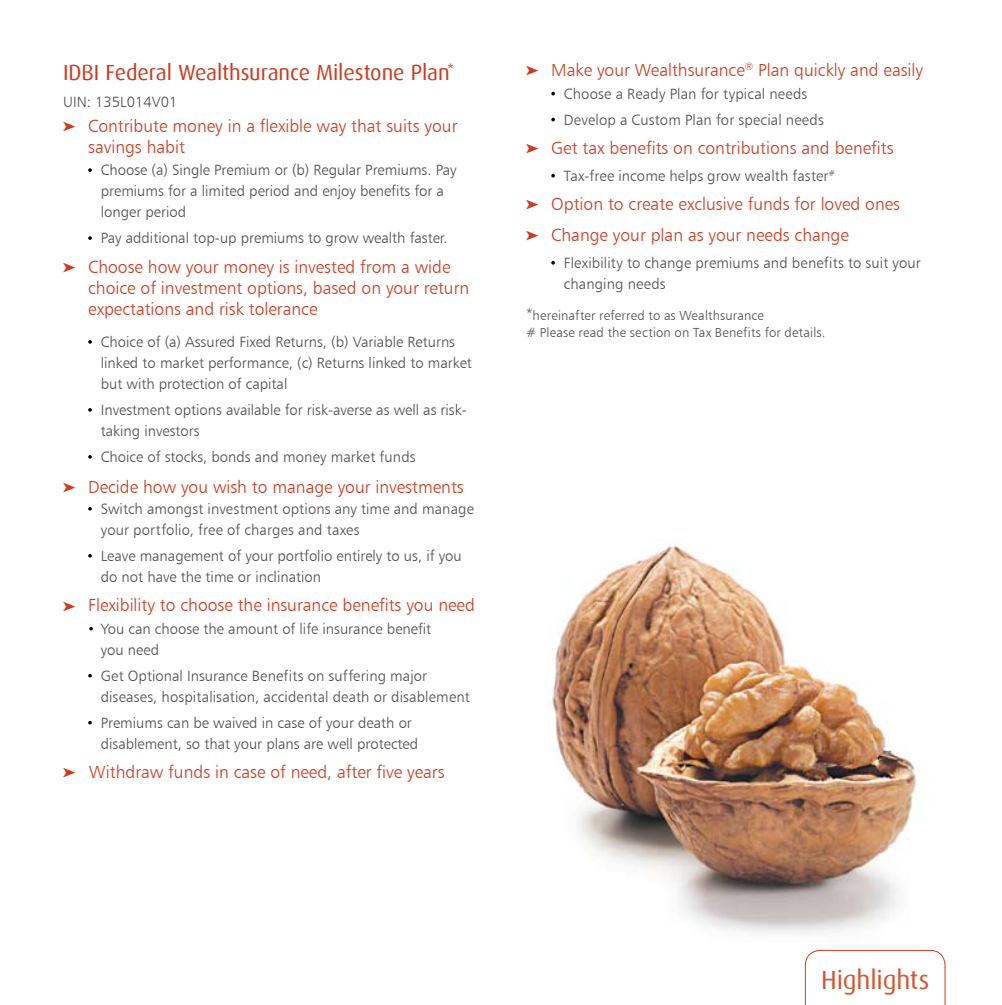
<style>
.page{position:relative;width:1002px;height:1005px;background:#fff}
.page>*{position:absolute;margin:0;border:0;box-sizing:border-box;transform-origin:0 0}
.t1{font:26.25px "Dax";letter-spacing:-.005em;color:#d55732}
.t2{font:21.88px "Dax";letter-spacing:-.005em;color:#cf391e}
.t3{font:17.5px/21px "Humanist 777 BT Light B";color:#cf391e}
.t4{font:14.88px/21px "Humanist 777 BT Light B";color:#4d4d4f}
.t5{font:13.12px/16.6px "Humanist 777 BT Light B";letter-spacing:.015em;color:#4d4d4f}
</style>
<div class="page">
<img style="left:552px;top:545px;width:394px;height:432px">
<svg style="left:88px;top:168px;width:4px;height:4px"></svg>
<svg style="left:88px;top:236px;width:4px;height:4px"></svg>
<svg style="left:88px;top:340px;width:4px;height:4px"></svg>
<svg style="left:88px;top:408px;width:4px;height:4px"></svg>
<svg style="left:88px;top:455px;width:4px;height:4px"></svg>
<svg style="left:88px;top:507px;width:4px;height:4px"></svg>
<svg style="left:88px;top:554px;width:4px;height:4px"></svg>
<svg style="left:89px;top:627px;width:4px;height:3px"></svg>
<svg style="left:88px;top:674px;width:4px;height:3px"></svg>
<svg style="left:88px;top:721px;width:4px;height:3px"></svg>
<svg style="left:551px;top:92px;width:4px;height:3px"></svg>
<svg style="left:551px;top:118px;width:4px;height:3px"></svg>
<svg style="left:551px;top:174px;width:4px;height:4px"></svg>
<svg style="left:551px;top:261px;width:4px;height:4px"></svg>
<svg style="left:805px;top:950px;width:140px;height:55px"></svg>
<h2 class="t2" style="left:63px;top:61px;width:392px">IDBI Federal Wealthsurance Milestone Plan<sup>*</sup></h2>
<p class="t4" style="left:63px;top:92px;width:116px">UIN: 135L014V01</p>
<p class="t3" style="left:88px;top:115px;width:371px">Contribute money in a flexible way that suits your savings habit</p>
<p class="t4" style="left:101px;top:160px;width:357px">Choose (a) Single Premium or (b) Regular Premiums. Pay premiums for a limited period and enjoy benefits for a longer period</p>
<p class="t4" style="left:101px;top:227px;width:348px">Pay additional top-up premiums to grow wealth faster.</p>
<p class="t3" style="left:88px;top:256px;width:383px">Choose how your money is invested from a wide choice of investment options, based on your return expectations and risk tolerance</p>
<p class="t4" style="left:101px;top:331px;width:373px">Choice of (a) Assured Fixed Returns, (b) Variable Returns linked to market performance, (c) Returns linked to market but with protection of capital</p>
<p class="t4" style="left:101px;top:399px;width:367px">Investment options available for risk-averse as well as risk&shy;taking investors</p>
<p class="t4" style="left:101px;top:446px;width:316px">Choice of stocks, bonds and money market funds</p>
<p class="t3" style="left:88px;top:476px;width:377px">Decide how you wish to manage your investments</p>
<p class="t4" style="left:101px;top:498px;width:375px">Switch amongst investment options any time and manage your portfolio, free of charges and taxes</p>
<p class="t4" style="left:101px;top:545px;width:362px">Leave management of your portfolio entirely to us, if you do not have the time or inclination</p>
<p class="t3" style="left:88px;top:594px;width:388px">Flexibility to choose the insurance benefits you need</p>
<p class="t4" style="left:101px;top:618px;width:332px">You can choose the amount of life insurance benefit you need</p>
<p class="t4" style="left:101px;top:665px;width:370px">Get Optional Insurance Benefits on suffering major diseases, hospitalisation, accidental death or disablement</p>
<p class="t4" style="left:101px;top:712px;width:319px">Premiums can be waived in case of your death or disablement, so that your plans are well protected</p>
<p class="t3" style="left:89px;top:761px;width:357px">Withdraw funds in case of need, after five years</p>
<p class="t3" style="left:551px;top:59px;width:373px">Make your Wealthsurance<sup>®</sup> Plan quickly and easily</p>
<p class="t4" style="left:564px;top:81px;width:261px;line-height:25.9px">Choose a Ready Plan for typical needs<br>Develop a Custom Plan for special needs</p>
<p class="t3" style="left:551px;top:137px;width:344px">Get tax benefits on contributions and benefits</p>
<p class="t4" style="left:564px;top:165px;width:273px">Tax-free income helps grow wealth faster<sup>#</sup></p>
<p class="t3" style="left:551px;top:188px;width:350px;line-height:31px">Option to create exclusive funds for loved ones<br>Change your plan as your needs change</p>
<p class="t4" style="left:564px;top:252px;width:358px">Flexibility to change premiums and benefits to suit your changing needs</p>
<p class="t5" style="left:526px;top:307px;width:301px">*hereinafter referred to as Wealthsurance<br># Please read the section on Tax Benefits for details.</p>
<h1 class="t1" style="left:821px;top:966px;width:110px">Highlights</h1>
</div>
